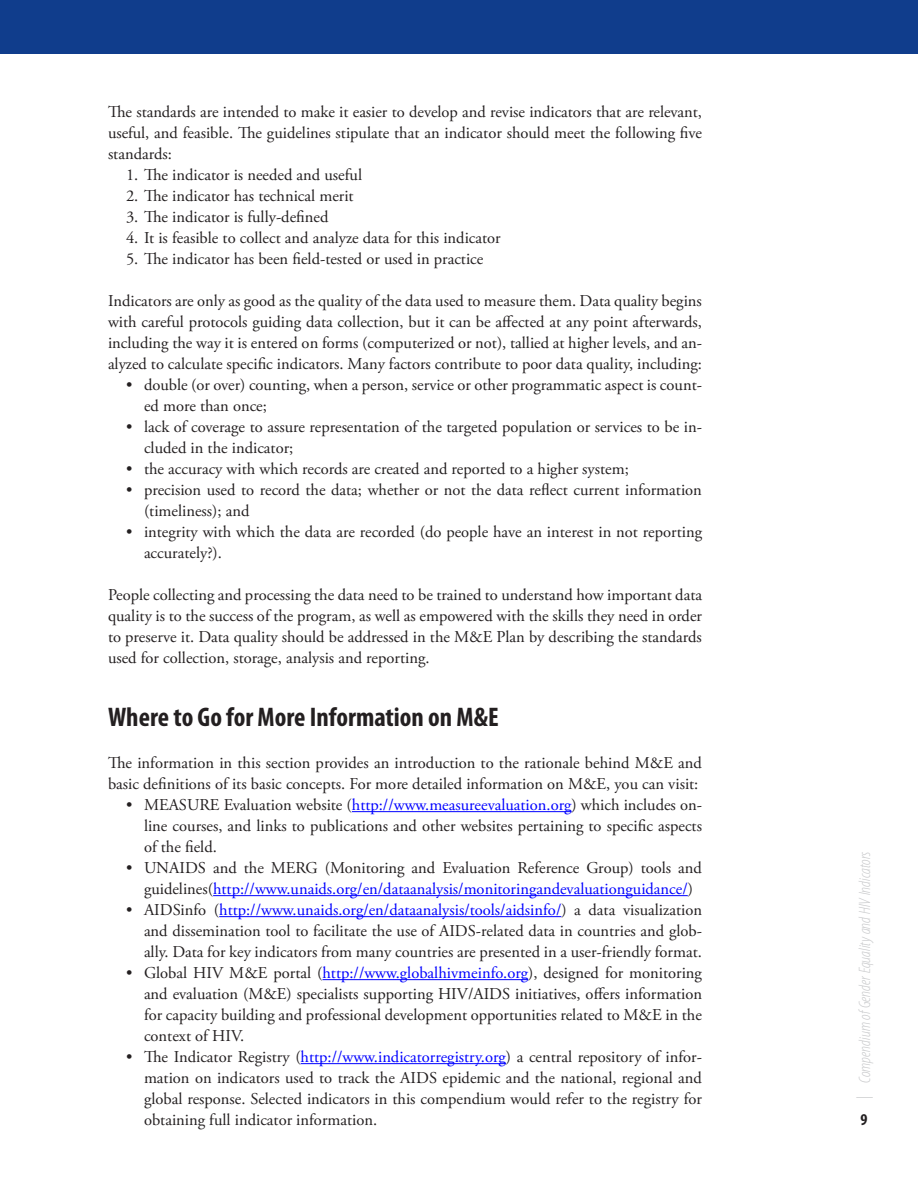
<style>
.page{position:relative;width:918px;height:1188px;background:#fff}
.page>*{position:absolute;margin:0;border:0;box-sizing:border-box;transform-origin:0 0}
.subhead{font:700 condensed 27px "Myriad Pro";color:#231f20}
.body_text{font:16.5px/21px "Adobe Garamond Pro";color:#231f20;text-align:justify}
.t1{font:italic 300 condensed 16.5px "Myriad Pro";color:#c7c8ca}
.t2{font:700 condensed 16.5px "Myriad Pro";color:#231f20}
.s1{color:#00f}
.s2{font-style:normal}
</style>
<div class="page">
<hr style="left:352px;top:811px;width:220px;height:1px;background:#00f">
<hr style="left:213px;top:895px;width:475px;height:1px;background:#00f">
<hr style="left:219px;top:916px;width:342px;height:1px;background:#00f">
<hr style="left:322px;top:979px;width:206px;height:1px;background:#00f">
<hr style="left:301px;top:1063px;width:205px;height:1px;background:#00f">
<div style="left:0;top:0;width:918px;height:54px;background:#103d8c"></div>
<p class="body_text" style="left:108px;top:102px;width:596px">The standards are intended to make it easier to develop and revise indicators that are relevant, useful, and feasible. The guidelines stipulate that an indicator should meet the following five standards:</p>
<p class="body_text" style="left:126px;top:165px;width:238px">1. The indicator is needed and useful</p>
<p class="body_text" style="left:126px;top:186px;width:229px">2. The indicator has technical merit</p>
<p class="body_text" style="left:126px;top:207px;width:204px">3. The indicator is fully-defined</p>
<p class="body_text" style="left:126px;top:228px;width:376px">4. It is feasible to collect and analyze data for this indicator</p>
<p class="body_text" style="left:126px;top:249px;width:359px">5. The indicator has been field-tested or used in practice</p>
<p class="body_text" style="left:108px;top:291px;width:596px">Indicators are only as good as the quality of the data used to measure them. Data quality begins with careful protocols guiding data collection, but it can be affected at any point afterwards, including the way it is entered on forms (computerized or not), tallied at higher levels, and an&shy;alyzed to calculate specific indicators. Many factors contribute to poor data quality, including:</p>
<p class="body_text" style="left:144px;top:375px;width:559px;text-indent:-18px">• double (or over) counting, when a person, service or other programmatic aspect is count&shy;ed more than once;</p>
<p class="body_text" style="left:144px;top:417px;width:560px;text-indent:-18px">• lack of coverage to assure representation of the targeted population or services to be in&shy;cluded in the indicator;</p>
<p class="body_text" style="left:126px;top:459px;width:504px">• the accuracy with which records are created and reported to a higher system;</p>
<p class="body_text" style="left:144px;top:480px;width:559px;text-indent:-18px">• precision used to record the data; whether or not the data reflect current information (timeliness); and</p>
<p class="body_text" style="left:144px;top:522px;width:560px;text-indent:-18px">• integrity with which the data are recorded (do people have an interest in not reporting accurately?).</p>
<p class="body_text" style="left:108px;top:585px;width:596px">People collecting and processing the data need to be trained to understand how important data quality is to the success of the program, as well as empowered with the skills they need in order to preserve it. Data quality should be addressed in the M&amp;E Plan by describing the standards used for collection, storage, analysis and reporting.</p>
<p class="subhead" style="left:108px;top:700px;width:392px">Where to Go for More Information on M&amp;E</p>
<p class="body_text" style="left:108px;top:753px;width:595px">The information in this section provides an introduction to the rationale behind M&amp;E and basic definitions of its basic concepts. For more detailed information on M&amp;E, you can visit:</p>
<p class="body_text" style="left:144px;top:795px;width:560px;text-indent:-18px">• MEASURE Evaluation website (<span class="s1">http://www.measureevaluation.org</span>) which includes on&shy;line courses, and links to publications and other websites pertaining to specific aspects of the field.</p>
<p class="body_text" style="left:126px;top:858px;width:578px;text-align:center">• UNAIDS and the MERG (Monitoring and Evaluation Reference Group) tools and guidelines(<span class="s1">http://www.unaids.org/en/dataanalysis/monitoringandevaluationguidance/</span>)</p>
<p class="body_text" style="left:144px;top:900px;width:560px;text-indent:-18px">• AIDSinfo (<span class="s1">http://www.unaids.org/en/dataanalysis/tools/aidsinfo/</span>) a data visualization and dissemination tool to facilitate the use of AIDS-related data in countries and glob&shy;ally. Data for key indicators from many countries are presented in a user-friendly format.</p>
<p class="body_text" style="left:144px;top:963px;width:560px;text-indent:-18px">• Global HIV M&amp;E portal (<span class="s1">http://www.globalhivmeinfo.org</span>), designed for monitoring and evaluation (M&amp;E) specialists supporting HIV/AIDS initiatives, offers information for capacity building and professional development opportunities related to M&amp;E in the context of HIV.</p>
<p class="body_text" style="left:144px;top:1047px;width:560px;text-indent:-18px">• The Indicator Registry (<span class="s1">http://www.indicatorregistry.org</span>) a central repository of infor&shy;mation on indicators used to track the AIDS epidemic and the national, regional and global response. Selected indicators in this compendium would refer to the registry for obtaining full indicator information.</p>
<p class="t1" style="left:855px;top:1099px;width:249px;rotate:-90deg"><span class="s2">|</span> Compendium ofGender Equality and HIV Indicators</p>
<p class="t2" style="left:860px;top:1109px;width:9px">9</p>
</div>
